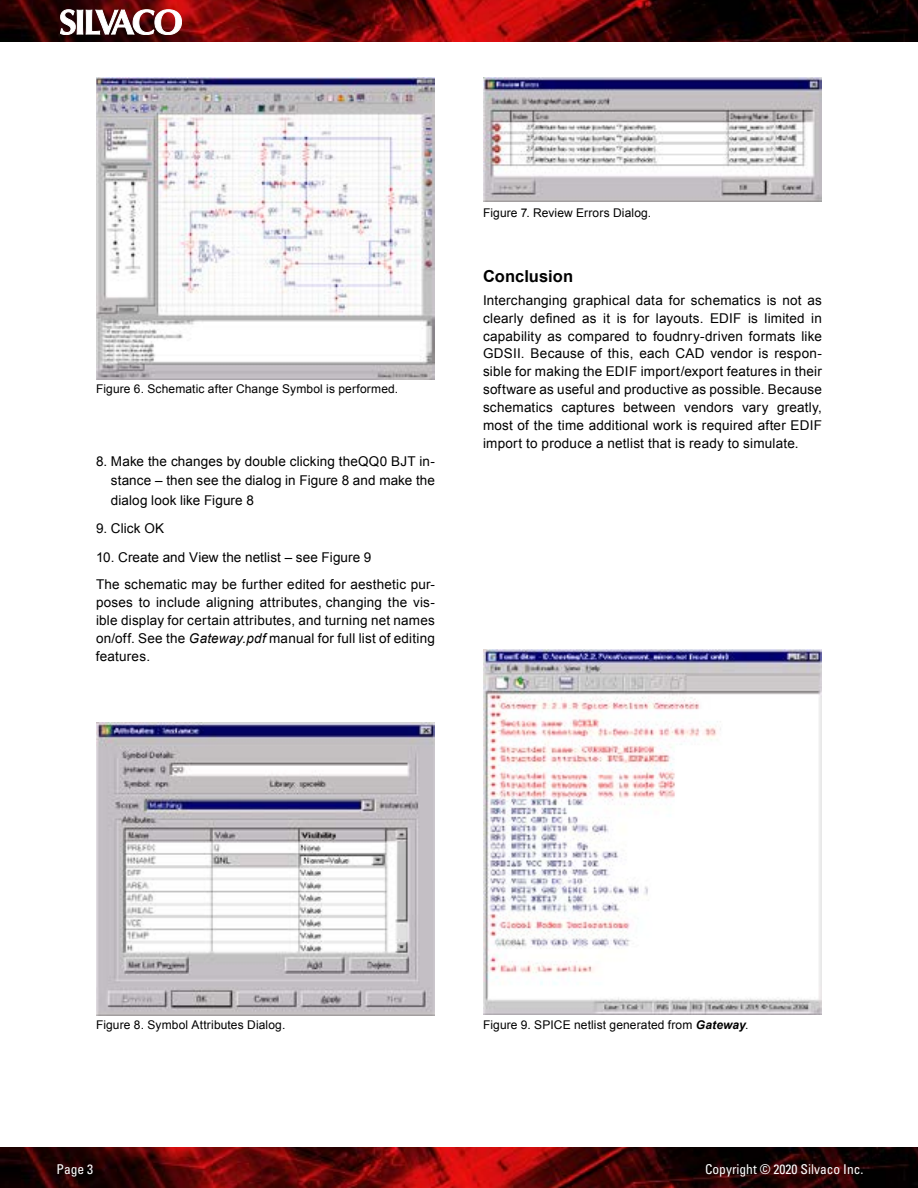
<style>
.page{position:relative;width:918px;height:1188px;background:#fff}
.page>*{position:absolute;margin:0;border:0;box-sizing:border-box;transform-origin:0 0}
.t1{font:700 16.5px "Arial";letter-spacing:.005em;color:#000}
.t2{font:13.5px/18px "Arial";letter-spacing:.015em;color:#000;text-align:justify}
.t3{font:condensed 13.5px "Univers";color:#fff}
.t4{font:12px "Arial";letter-spacing:.01em;color:#000}
.s1{font-style:italic}
.s2{font-weight:700;font-style:italic}
</style>
<div class="page">
<img style="left:0;top:1147px;width:918px;height:41px">
<img style="left:0;top:0;width:918px;height:42px">
<svg style="left:60px;top:10px;width:122px;height:25px"></svg>
<img style="left:96px;top:77px;width:339px;height:303px">
<img style="left:483px;top:77px;width:339px;height:124px">
<img style="left:96px;top:723px;width:339px;height:292px">
<img style="left:483px;top:649px;width:339px;height:365px">
<p class="t4" style="left:96px;top:381px;width:304px">Figure 6. Schematic after Change Symbol is performed.</p>
<p class="t2" style="left:111px;top:451px;width:326px;line-height:19.5px;text-indent:-15px">8. Make the changes by double clicking theQQ0 BJT in&shy;stance – then see the dialog in Figure 8 and make the dialog look like Figure 8</p>
<p class="t2" style="left:96px;top:520px;width:70px">9. Click OK</p>
<p class="t2" style="left:96px;top:544px;width:340px;line-height:27px">10. Create and View the netlist – see Figure 9<br>The schematic may be further edited for aesthetic pur-</p>
<p class="t2" style="left:96px;top:593px;width:341px">poses to include aligning attributes, changing the vis&shy;ible display for certain attributes, and turning net names on/off. See the <span class="s1">Gateway.pdf</span> manual for full list of editing features.</p>
<p class="t4" style="left:483px;top:205px;width:170px">Figure 7. Review Errors Dialog.</p>
<p class="t1" style="left:483px;top:265px;width:92px">Conclusion</p>
<p class="t2" style="left:483px;top:291px;width:341px">Interchanging graphical data for schematics is not as clearly defined as it is for layouts. EDIF is limited in capability as compared to foudnry-driven formats like GDSII. Because of this, each CAD vendor is respon&shy;sible for making the EDIF import/export features in their software as useful and productive as possible. Because schematics captures between vendors vary greatly, most of the time additional work is required after EDIF import to produce a netlist that is ready to simulate.</p>
<p class="t4" style="left:96px;top:1017px;width:191px">Figure 8. Symbol Attributes Dialog.</p>
<p class="t4" style="left:483px;top:1017px;width:267px">Figure 9. SPICE netlist generated from <span class="s2">Gateway</span>.</p>
<p class="t3" style="left:57px;top:1160px;width:38px">Page 3</p>
<p class="t3" style="left:705px;top:1160px;width:160px">Copyright © 2020 Silvaco Inc.</p>
</div>
